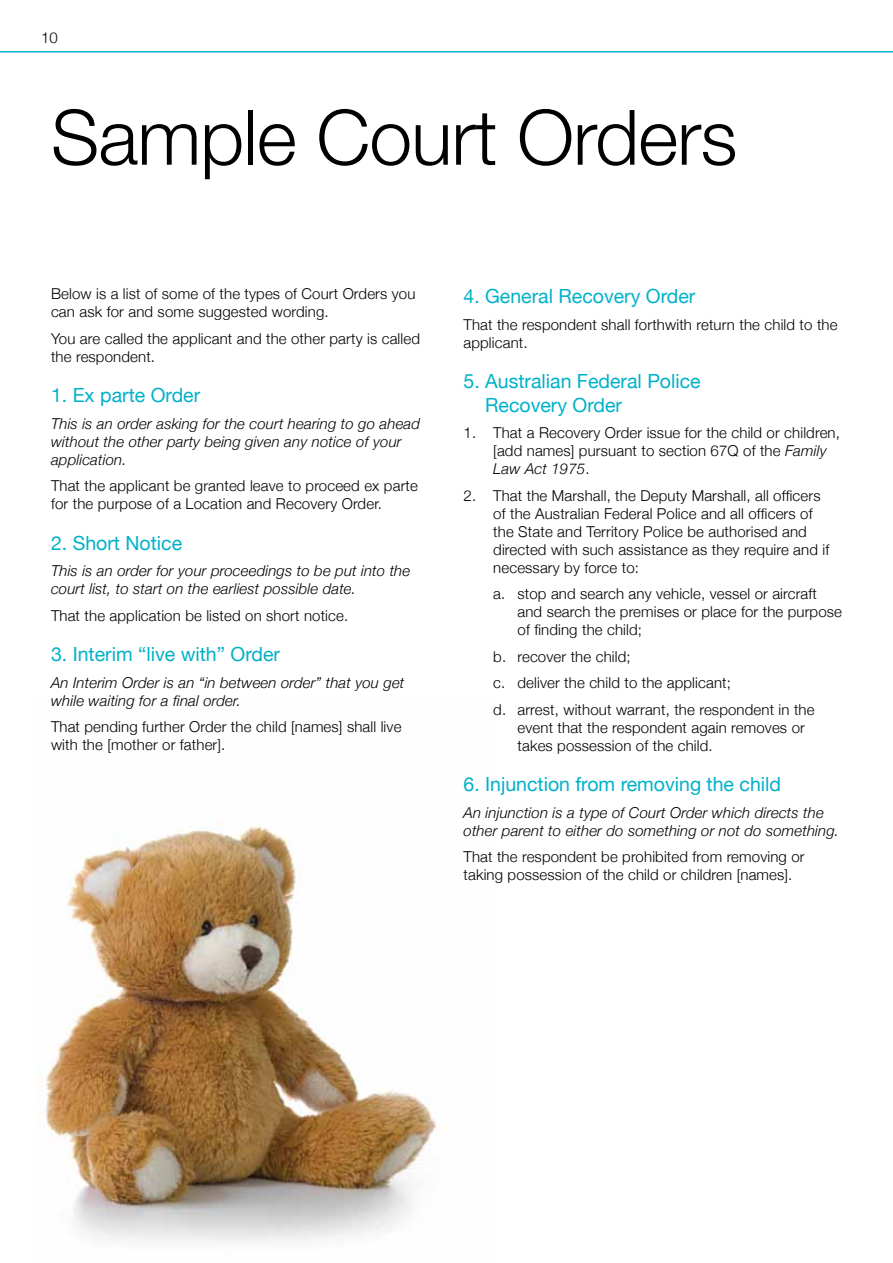
<style>
.page{position:relative;width:893px;height:1263px;background:#fff}
.page>*{position:absolute;margin:0;border:0;box-sizing:border-box;transform-origin:0 0}
.t1{font:300 76.5px "Helvetica Neue";letter-spacing:-.01em;color:#000}
.t2{font:19.5px/23.4px "Helvetica Neue";color:#00b1c9}
.t3{font:300 15px/18px "Helvetica Neue";letter-spacing:.01em;color:#000}
.t4{font:italic 300 15px/18px "Helvetica Neue";letter-spacing:.01em;color:#000}
.s1{font-style:italic}
</style>
<div class="page">
<img style="left:45px;top:819px;width:403px;height:423px">
<hr style="left:0;top:51px;width:893px;height:2px;background:#00b1c9">
<p class="t3" style="left:41px;top:28px;width:18px">10</p>
<h1 class="t1" style="left:51px;top:91px;width:688px">Sample Court Orders</h1>
<p class="t3" style="left:51px;top:285px;width:366px">Below is a list of some of the types of Court Orders you can ask for and some suggested wording.</p>
<p class="t3" style="left:51px;top:329px;width:370px">You are called the applicant and the other party is called the respondent.</p>
<h2 class="t2" style="left:51px;top:383px;width:151px">1. Ex parte Order</h2>
<p class="t4" style="left:51px;top:414px;width:371px">This is an order asking for the court hearing to go ahead without the other party being given any notice of your application.</p>
<p class="t3" style="left:51px;top:477px;width:368px">That the applicant be granted leave to proceed ex parte for the purpose of a Location and Recovery Order.</p>
<h2 class="t2" style="left:51px;top:531px;width:133px">2. Short Notice</h2>
<p class="t4" style="left:51px;top:562px;width:361px">This is an order for your proceedings to be put into the court list, to start on the earliest possible date.</p>
<p class="t3" style="left:51px;top:606px;width:299px">That the application be listed on short notice.</p>
<h2 class="t2" style="left:51px;top:642px;width:230px">3. Interim “live with” Order</h2>
<p class="t4" style="left:51px;top:673px;width:355px">An Interim Order is an “in between order” that you get while waiting for a final order.</p>
<p class="t3" style="left:51px;top:717px;width:352px">That pending further Order the child [names] shall live with the [mother or father].</p>
<h2 class="t2" style="left:463px;top:285px;width:233px">4. General Recovery Order</h2>
<p class="t3" style="left:463px;top:315px;width:376px">That the respondent shall forthwith return the child to the applicant.</p>
<h2 class="t2" style="left:485px;top:369px;width:217px;text-indent:-22px">5. Australian Federal Police<br>Recovery Order</h2>
<p class="t3" style="left:493px;top:424px;width:348px;text-indent:-30px">1. That a Recovery Order issue for the child or children, [add names] pursuant to section 67Q of the <span class="s1">Family<br>Law Act 1975</span>.</p>
<p class="t3" style="left:493px;top:486px;width:338px;text-indent:-30px">2. That the Marshall, the Deputy Marshall, all officers of the Australian Federal Police and all officers of the State and Territory Police be authorised and directed with such assistance as they require and if necessary by force to:</p>
<p class="t3" style="left:517px;top:585px;width:326px;text-indent:-24px">a. stop and search any vehicle, vessel or aircraft and search the premises or place for the purpose of finding the child;</p>
<p class="t3" style="left:493px;top:643px;width:323px;line-height:26.5px">b. recover the child;<br>c. deliver the child to the applicant;<br>d. arrest, without warrant, the respondent in the</p>
<p class="t3" style="left:517px;top:718px;width:289px">event that the respondent again removes or takes possession of the child.</p>
<h2 class="t2" style="left:463px;top:772px;width:319px">6. Injunction from removing the child</h2>
<p class="t4" style="left:463px;top:803px;width:377px">An injunction is a type of Court Order which directs the other parent to either do something or not do something.</p>
<p class="t3" style="left:463px;top:848px;width:343px">That the respondent be prohibited from removing or taking possession of the child or children [names].</p>
</div>
